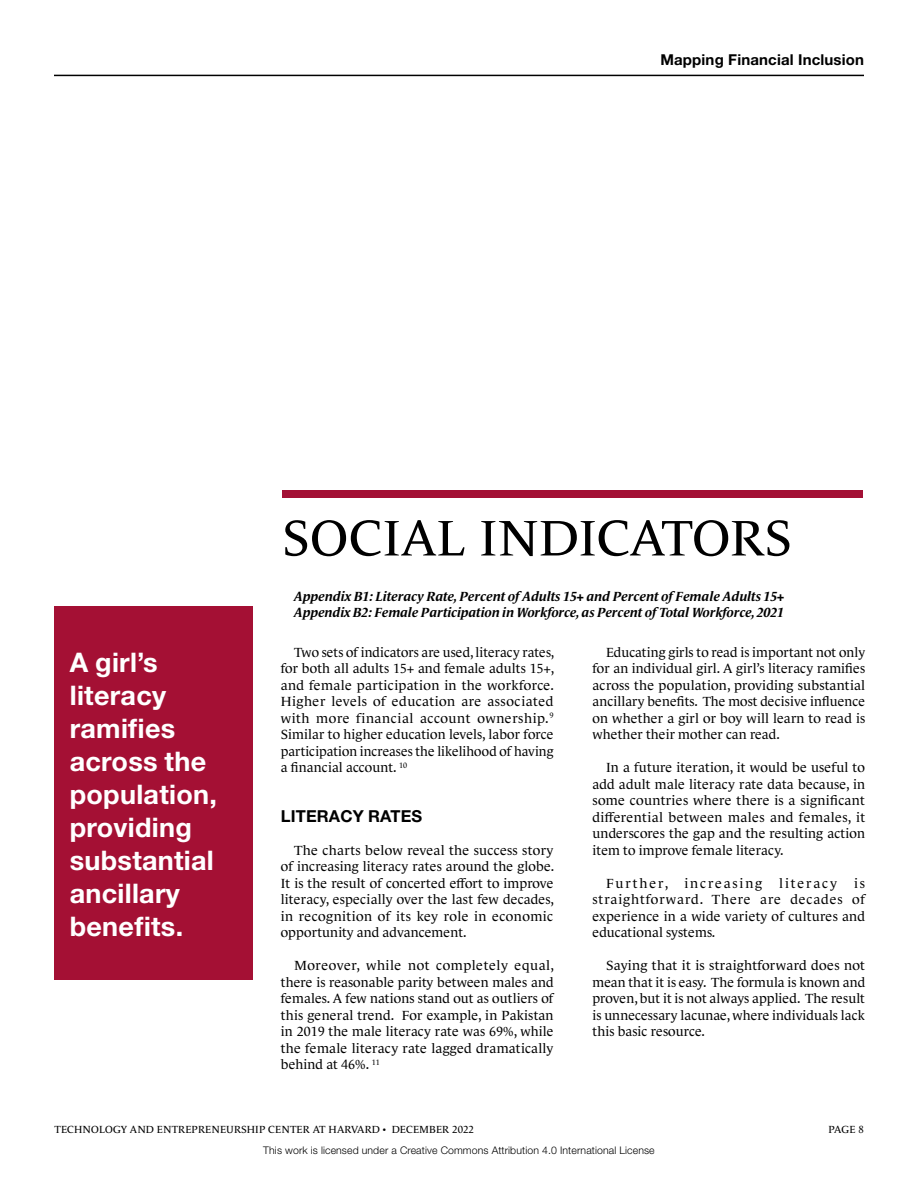
<style>
.page{position:relative;width:918px;height:1188px;background:#fff}
.page>*{position:absolute;margin:0;border:0;box-sizing:border-box;transform-origin:0 0}
.t1{font:51px "Le Monde Journal Std";letter-spacing:.01em;color:#000}
.t2{font:700 27px/33px "Helvetica Neue LT Std";letter-spacing:.01em;color:#fff}
.t3{font:700 16.5px "Helvetica Neue LT Std";letter-spacing:.01em;color:#000}
.t4{font:700 15px "Helvetica Neue LT Std";letter-spacing:.01em;color:#000}
.t5{font:13.5px/16.5px "Le Monde Journal Std";letter-spacing:.01em;color:#000;text-align:justify}
.t6{font:italic 700 13.5px/16.5px "Le Monde Journal Std";letter-spacing:.005em;color:#000}
.t7{font:13.5px "Le Monde Journal Std";letter-spacing:.135em;color:#000}
.t8{font:300 10.5px "Helvetica Neue LT Std";letter-spacing:.01em;color:#000}
.t9{font:10.5px "Le Monde Journal Std";letter-spacing:.01em;color:#000}
</style>
<div class="page">
<hr style="left:54px;top:75px;width:810px;height:1px;background:#000">
<div style="left:54px;top:607px;width:199px;height:373px;background:#a41034"></div>
<div style="left:283px;top:490px;width:580px;height:8px;background:#a31035"></div>
<p class="t4" style="left:660px;top:50px;width:205px">Mapping Financial Inclusion</p>
<h2 class="t2" style="left:70px;top:645px;width:149px">A girl’s literacy ramifies across the population, providing substantial ancillary benefits.</h2>
<h1 class="t1" style="left:282px;top:509px;width:512px">SOCIAL INDICATORS</h1>
<p class="t6" style="left:294px;top:588px;width:492px">Appendix B1: Literacy Rate, Percent of Adults 15+ and Percent of Female Adults 15+<br>Appendix B2: Female Participation in Workforce, as Percent of Total Workforce, 2021</p>
<p class="t5" style="left:281px;top:644px;width:275px;text-indent:14px">Two sets of indicators are used, literacy rates, for both all adults 15+ and female adults 15+, and female participation in the workforce.<br>Higher levels of education are associated with more financial account ownership.<sup>9<br></sup>Similar to higher education levels, labor force participation increases the likelihood of having a financial account. <sup>10</sup></p>
<p class="t3" style="left:281px;top:806px;width:143px">LITERACY RATES</p>
<p class="t5" style="left:281px;top:842px;width:275px;text-indent:14px">The charts below reveal the success story of increasing literacy rates around the globe.<br>It is the result of concerted effort to improve literacy, especially over the last few decades, in recognition of its key role in economic opportunity and advancement.</p>
<p class="t5" style="left:281px;top:957px;width:275px;text-indent:14px">Moreover, while not completely equal, there is reasonable parity between males and females. A few nations stand out as outliers of this general trend. For example, in Pakistan in 2019 the male literacy rate was 69%, while the female literacy rate lagged dramatically behind at 46%. <sup>11</sup></p>
<p class="t5" style="left:592px;top:644px;width:274px;text-indent:14px">Educating girls to read is important not only for an individual girl. A girl’s literacy ramifies across the population, providing substantial ancillary benefits. The most decisive influence on whether a girl or boy will learn to read is whether their mother can read.</p>
<p class="t5" style="left:592px;top:759px;width:274px;text-indent:14px">In a future iteration, it would be useful to add adult male literacy rate data because, in some countries where there is a significant differential between males and females, it underscores the gap and the resulting action item to improve female literacy.</p>
<p class="t7" style="left:606px;top:875px;width:158px">Further, increasing</p>
<p class="t7" style="left:779px;top:875px;width:59px">literacy</p>
<p class="t5" style="left:592px;top:875px;width:274px;text-indent:262px">is straightforward. There are decades of experience in a wide variety of cultures and educational systems.</p>
<p class="t5" style="left:592px;top:957px;width:274px;text-indent:14px">Saying that it is straightforward does not mean that it is easy. The formula is known and proven, but it is not always applied. The result is unnecessary lacunae, where individuals lack this basic resource.</p>
<p class="t9" style="left:55px;top:1124px;width:421px">TECHNOLOGY AND ENTREPRENEURSHIP CENTER AT HARVARD • DECEMBER 2022</p>
<p class="t9" style="left:828px;top:1124px;width:37px">PAGE 8</p>
<p class="t8" style="left:263px;top:1144px;width:393px">This work is licensed under a Creative Commons Attribution 4.0 International License</p>
</div>
